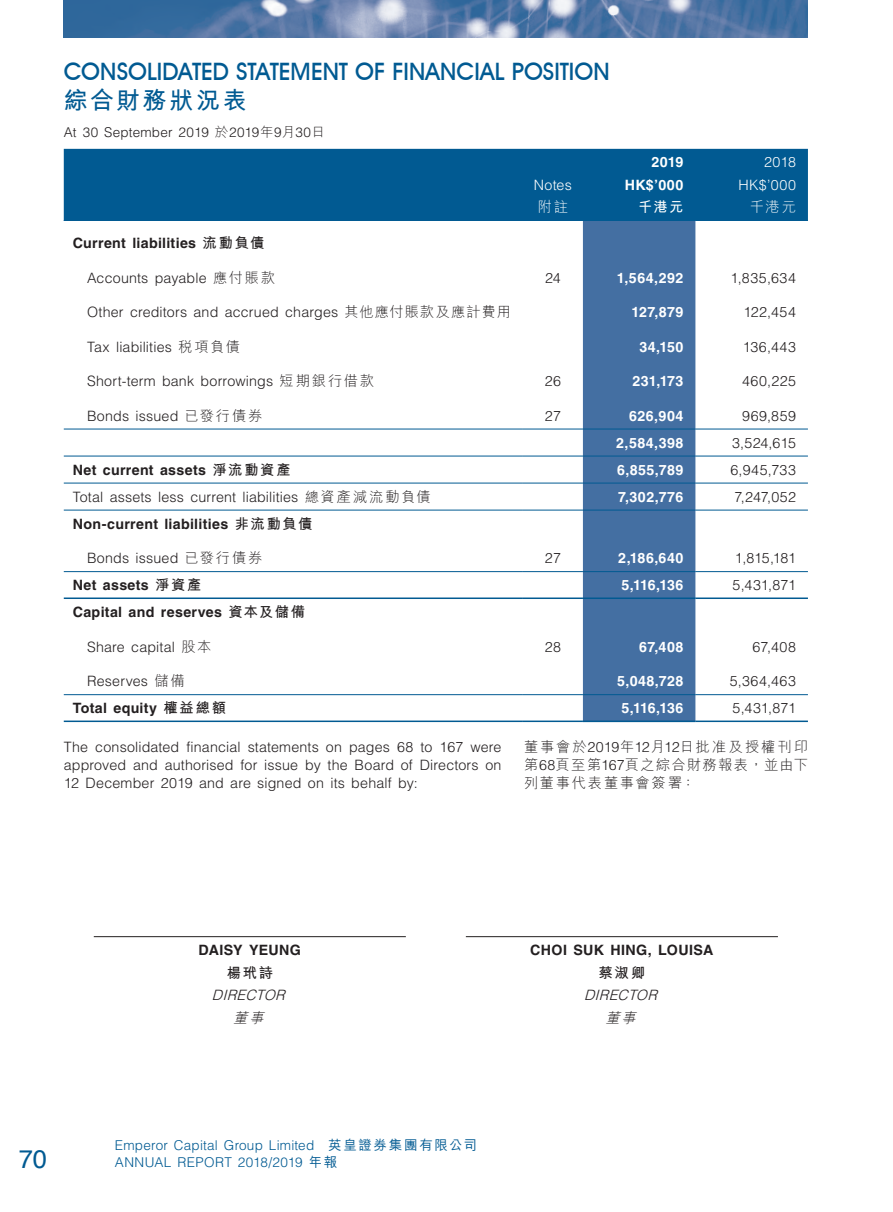
<style>
.page{position:relative;width:893px;height:1212px;background:#fff}
.page>*{position:absolute;margin:0;border:0;box-sizing:border-box;transform-origin:0 0}
.t1{font:25.5px "Helvetica";color:#015a92}
.t2{font:500 24px "Avant Garde IT Cby BT";color:#015a92}
.t3{font:700 24px "M Hei HK";letter-spacing:.105em;color:#015a92}
._01_Body_Text{font:300 14.25px/18px "Helvetica LT Std";letter-spacing:.015em;color:#231f20;text-align:justify}
._15_Table_Stub{font:300 14.25px "Helvetica LT Std";letter-spacing:.01em;color:#231f20}
._15_Table_Stub-2{font:700 14.25px "Helvetica LT Std";letter-spacing:.02em;color:#231f20}
._01_Body_Text-2{font:700 14.25px "Helvetica LT Std";letter-spacing:.03em;color:#fff}
._01_Body_Text-3{font:300 14.25px/18px "M Hei HK";letter-spacing:.115em;color:#231f20;text-align:justify}
._01_Body_Text-4{font:700 14.25px "Helvetica LT Std";letter-spacing:.025em;color:#231f20}
._01_Body_Text-5{font:italic 300 14.25px "Helvetica LT Std";color:#231f20}
._01_Body_Text-6{font:300 14.25px "Helvetica LT Std";letter-spacing:.03em;color:#fff}
._01_Body_Text-7{font:700 14.25px "M Hei HK";letter-spacing:.13em;color:#231f20}
._15_Table_Stub-3{font:300 14.25px "Helvetica LT Std";letter-spacing:.01em;color:#fff}
._01_Body_Text-8{font:italic 300 14.25px "M Hei HK";color:#231f20}
._01_Body_Text-9{font:700 14.25px "M Hei HK";color:#fff}
._01_Body_Text-10{font:300 14.25px "M Hei HK";color:#fff}
._15_Table_Stub-4{font:300 14.25px "M Hei HK";color:#fff}
.t4{font:300 13.5px "Helvetica LT Std";letter-spacing:.015em;color:#015a92}
.t5{font:300 13.5px "Helvetica LT Std";letter-spacing:.015em;color:#231f20}
.s1{font-family:"M Hei HK"}
.s2{font-family:"Helvetica LT Std"}
.s3{font-family:"M Hei HK";font-weight:500}
</style>
<div class="page">
<img style="left:64px;top:0;width:744px;height:38px">
<div style="left:64px;top:149px;width:744px;height:71px;background:#015a92"></div>
<div style="left:583px;top:221px;width:112px;height:499px;background:#446fa2"></div>
<hr style="left:64px;top:220px;width:459px;height:1px;background:#015a92">
<hr style="left:523px;top:220px;width:60px;height:1px;background:#015a92">
<hr style="left:583px;top:220px;width:112px;height:1px;background:#015a92">
<hr style="left:695px;top:220px;width:113px;height:1px;background:#015a92">
<hr style="left:64px;top:429px;width:459px;height:1px;background:#015a92">
<hr style="left:523px;top:429px;width:60px;height:1px;background:#015a92">
<hr style="left:583px;top:429px;width:112px;height:1px;background:#015a92">
<hr style="left:695px;top:429px;width:113px;height:1px;background:#015a92">
<hr style="left:64px;top:456px;width:459px;height:1px;background:#015a92">
<hr style="left:523px;top:456px;width:60px;height:1px;background:#015a92">
<hr style="left:583px;top:456px;width:112px;height:1px;background:#015a92">
<hr style="left:695px;top:456px;width:113px;height:1px;background:#015a92">
<hr style="left:64px;top:483px;width:459px;height:1px;background:#015a92">
<hr style="left:523px;top:483px;width:60px;height:1px;background:#015a92">
<hr style="left:583px;top:483px;width:112px;height:1px;background:#015a92">
<hr style="left:695px;top:483px;width:113px;height:1px;background:#015a92">
<hr style="left:64px;top:510px;width:459px;height:1px;background:#015a92">
<hr style="left:523px;top:510px;width:60px;height:1px;background:#015a92">
<hr style="left:583px;top:510px;width:112px;height:1px;background:#015a92">
<hr style="left:695px;top:510px;width:113px;height:1px;background:#015a92">
<hr style="left:64px;top:571px;width:459px;height:1px;background:#015a92">
<hr style="left:523px;top:571px;width:60px;height:1px;background:#015a92">
<hr style="left:583px;top:571px;width:112px;height:1px;background:#015a92">
<hr style="left:695px;top:571px;width:113px;height:1px;background:#015a92">
<hr style="left:64px;top:597px;width:459px;height:2px;background:#015a92">
<hr style="left:523px;top:597px;width:60px;height:2px;background:#015a92">
<hr style="left:583px;top:597px;width:112px;height:2px;background:#015a92">
<hr style="left:695px;top:597px;width:113px;height:2px;background:#015a92">
<hr style="left:64px;top:694px;width:459px;height:1px;background:#015a92">
<hr style="left:523px;top:694px;width:60px;height:1px;background:#015a92">
<hr style="left:583px;top:694px;width:112px;height:1px;background:#015a92">
<hr style="left:695px;top:694px;width:113px;height:1px;background:#015a92">
<hr style="left:64px;top:720px;width:459px;height:2px;background:#015a92">
<hr style="left:523px;top:720px;width:60px;height:2px;background:#015a92">
<hr style="left:583px;top:720px;width:112px;height:2px;background:#015a92">
<hr style="left:695px;top:720px;width:113px;height:2px;background:#015a92">
<hr style="left:94px;top:936px;width:312px;height:1px;background:#231f20">
<hr style="left:466px;top:936px;width:312px;height:1px;background:#231f20">
<h2 class="t2" style="left:64px;top:57px;width:547px">CONSOLIDATED STATEMENT OF FINANCIAL POSITION</h2>
<h2 class="t3" style="left:64px;top:83px;width:184px">綜合財務狀況表</h2>
<p class="t5" style="left:64px;top:123px;width:263px">At 30 September 2019 <span class="s1">於</span>2019<span class="s1">年</span>9<span class="s1">月</span>30<span class="s1">日</span></p>
<p class="_01_Body_Text-2" style="left:651px;top:154px;width:34px">2019</p>
<p class="_01_Body_Text-6" style="left:764px;top:153px;width:33px">2018</p>
<p class="_15_Table_Stub-3" style="left:534px;top:176px;width:39px">Notes</p>
<p class="_01_Body_Text-2" style="left:625px;top:176px;width:60px">HK$’000</p>
<p class="_01_Body_Text-6" style="left:738px;top:176px;width:59px">HK$’000</p>
<p class="_15_Table_Stub-4" style="left:538px;top:200px;width:32px">附註</p>
<p class="_01_Body_Text-9" style="left:638px;top:197px;width:47px">千港元</p>
<p class="_01_Body_Text-10" style="left:750px;top:200px;width:47px">千港元</p>
<p class="_15_Table_Stub-2" style="left:73px;top:235px;width:193px">Current liabilities <span class="s1">流動負債</span></p>
<p class="_15_Table_Stub" style="left:87px;top:269px;width:190px">Accounts payable <span class="s1">應付賬款</span></p>
<p class="_15_Table_Stub" style="left:545px;top:269px;width:17px">24</p>
<p class="_01_Body_Text-2" style="left:617px;top:269px;width:68px">1,564,292</p>
<p class="_01_Body_Text" style="left:730px;top:269px;width:67px">1,835,634</p>
<p class="_15_Table_Stub" style="left:87px;top:303px;width:425px">Other creditors and accrued charges <span class="s1">其他應付賬款及應計費用</span></p>
<p class="_01_Body_Text-2" style="left:632px;top:304px;width:53px">127,879</p>
<p class="_01_Body_Text" style="left:743px;top:303px;width:54px">122,454</p>
<p class="_15_Table_Stub" style="left:87px;top:338px;width:155px">Tax liabilities <span class="s1">稅項負債</span></p>
<p class="_01_Body_Text-2" style="left:639px;top:338px;width:45px">34,150</p>
<p class="_01_Body_Text" style="left:743px;top:338px;width:55px">136,443</p>
<p class="_15_Table_Stub" style="left:87px;top:372px;width:288px">Short-term bank borrowings <span class="s1">短期銀行借款</span></p>
<p class="_15_Table_Stub" style="left:545px;top:372px;width:18px">26</p>
<p class="_01_Body_Text-2" style="left:633px;top:373px;width:52px">231,173</p>
<p class="_01_Body_Text" style="left:742px;top:372px;width:55px">460,225</p>
<p class="_15_Table_Stub" style="left:87px;top:407px;width:177px">Bonds issued <span class="s1">已發行債券</span></p>
<p class="_15_Table_Stub" style="left:545px;top:407px;width:18px">27</p>
<p class="_01_Body_Text-2" style="left:629px;top:407px;width:56px">626,904</p>
<p class="_01_Body_Text" style="left:742px;top:407px;width:55px">969,859</p>
<p class="_01_Body_Text-2" style="left:616px;top:434px;width:69px">2,584,398</p>
<p class="_01_Body_Text" style="left:732px;top:434px;width:65px">3,524,615</p>
<p class="_15_Table_Stub-2" style="left:73px;top:461px;width:219px">Net current assets <span class="s1">淨流動資產</span></p>
<p class="_01_Body_Text-2" style="left:617px;top:461px;width:68px">6,855,789</p>
<p class="_01_Body_Text" style="left:730px;top:461px;width:67px">6,945,733</p>
<p class="_15_Table_Stub" style="left:73px;top:488px;width:360px">Total assets less current liabilities <span class="s1">總資產減流動負債</span></p>
<p class="_01_Body_Text-2" style="left:618px;top:488px;width:67px">7,302,776</p>
<p class="_01_Body_Text" style="left:734px;top:488px;width:63px">7,247,052</p>
<p class="_15_Table_Stub-2" style="left:73px;top:515px;width:241px">Non-current liabilities <span class="s1">非流動負債</span></p>
<p class="_15_Table_Stub" style="left:87px;top:549px;width:177px">Bonds issued <span class="s1">已發行債券</span></p>
<p class="_15_Table_Stub" style="left:545px;top:549px;width:18px">27</p>
<p class="_01_Body_Text-2" style="left:618px;top:550px;width:67px">2,186,640</p>
<p class="_01_Body_Text" style="left:735px;top:549px;width:63px">1,815,181</p>
<p class="_15_Table_Stub-2" style="left:73px;top:577px;width:130px">Net assets <span class="s1">淨資產</span></p>
<p class="_01_Body_Text-2" style="left:621px;top:577px;width:63px">5,116,136</p>
<p class="_01_Body_Text" style="left:733px;top:576px;width:65px">5,431,871</p>
<p class="_15_Table_Stub-2" style="left:73px;top:604px;width:234px">Capital and reserves <span class="s1">資本及儲備</span></p>
<p class="_15_Table_Stub" style="left:87px;top:638px;width:126px">Share capital <span class="s1">股本</span></p>
<p class="_15_Table_Stub" style="left:545px;top:638px;width:18px">28</p>
<p class="_01_Body_Text-2" style="left:639px;top:638px;width:46px">67,408</p>
<p class="_01_Body_Text" style="left:752px;top:638px;width:45px">67,408</p>
<p class="_15_Table_Stub" style="left:87px;top:672px;width:99px">Reserves <span class="s1">儲備</span></p>
<p class="_01_Body_Text-2" style="left:617px;top:673px;width:68px">5,048,728</p>
<p class="_01_Body_Text" style="left:730px;top:672px;width:68px">5,364,463</p>
<p class="_15_Table_Stub-2" style="left:73px;top:700px;width:155px">Total equity <span class="s1">權益總額</span></p>
<p class="_01_Body_Text-2" style="left:621px;top:700px;width:63px">5,116,136</p>
<p class="_01_Body_Text" style="left:733px;top:699px;width:65px">5,431,871</p>
<p class="_01_Body_Text" style="left:64px;top:738px;width:439px">The consolidated financial statements on pages 68 to 167 were approved and authorised for issue by the Board of Directors on 12 December 2019 and are signed on its behalf by:</p>
<p class="_01_Body_Text-3" style="left:524px;top:737px;width:285px">董事會於<span class="s2">2019</span>年<span class="s2">12</span>月<span class="s2">12</span>日批准及授權刊印第<span class="s2">68</span>頁至第<span class="s2">167</span>頁之綜合財務報表，並由下列董事代表董事會簽署：</p>
<p class="_01_Body_Text-4" style="left:199px;top:941px;width:104px">DAISY YEUNG</p>
<p class="_01_Body_Text-4" style="left:530px;top:941px;width:185px">CHOI SUK HING, LOUISA</p>
<p class="_01_Body_Text-7" style="left:227px;top:962px;width:48px">楊玳詩</p>
<p class="_01_Body_Text-7" style="left:598px;top:962px;width:48px">蔡淑卿</p>
<p class="_01_Body_Text-5" style="left:212px;top:986px;width:79px">DIRECTOR</p>
<p class="_01_Body_Text-5" style="left:584px;top:986px;width:79px">DIRECTOR</p>
<p class="_01_Body_Text-8" style="left:233px;top:1010px;width:35px">董事</p>
<p class="_01_Body_Text-8" style="left:605px;top:1010px;width:35px">董事</p>
<p class="t4" style="left:115px;top:1137px;width:363px">Emperor Capital Group Limited <span class="s3">英皇證券集團有限公司</span></p>
<h1 class="t1" style="left:19px;top:1139px;width:30px">70</h1>
<p class="t4" style="left:115px;top:1153px;width:224px">ANNUAL REPORT 2018/2019 <span class="s3">年報</span></p>
</div>
